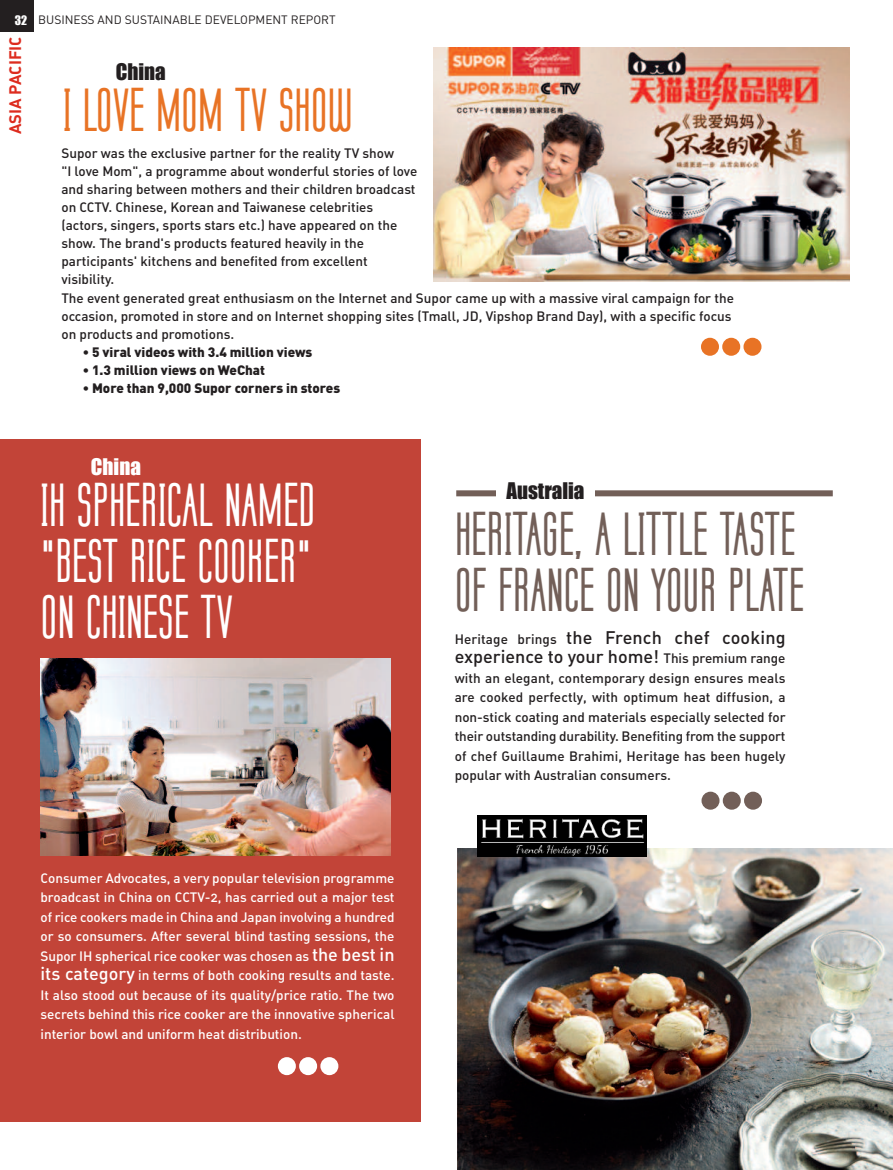
<style>
.page{position:relative;width:893px;height:1170px;background:#fff}
.page>*{position:absolute;margin:0;border:0;box-sizing:border-box;transform-origin:0 0}
.t1{font:700 51.3px/55.9px "Labtop";letter-spacing:.05em;color:#fff;text-align:justify}
.t2{font:700 51.3px/55.9px "Labtop";letter-spacing:.05em;color:#725f58}
.t3{font:700 51.3px "Labtop";letter-spacing:.05em;color:#e87325}
.t4{font:21px "Impact";color:#231f20}
.t5{font:21px "Impact";color:#fff}
.t6{font:18px/19.5px "DIN Medium Alternate";color:#231f20}
.t7{font:16.5px "DIN Bold Alternate";color:#dd2c1f}
.t8{font:13.5px/18px "DIN Medium Alternate";color:#231f20;text-align:justify}
.t9{font:13.5px/19.5px "DIN Medium Alternate";color:#fff;text-align:justify}
.t10{font:900 13.5px "DIN";color:#231f20}
.t11{font:12px "DIN";color:#231f20}
.t12{font:12px "Impact";color:#fff}
.s1{font-size:13.5px}
.s2{font-size:18px}
</style>
<div class="page">
<div style="left:0;top:439px;width:421px;height:682px;background:#c24438"></div>
<div style="left:278px;top:1057px;width:18px;height:18px;background:#fff;border-radius:50%"></div>
<div style="left:299px;top:1057px;width:18px;height:18px;background:#fff;border-radius:50%"></div>
<div style="left:320px;top:1057px;width:18px;height:18px;background:#fff;border-radius:50%"></div>
<div style="left:701px;top:791px;width:18px;height:18px;background:#725f58;border-radius:50%"></div>
<div style="left:723px;top:791px;width:18px;height:18px;background:#725f58;border-radius:50%"></div>
<div style="left:744px;top:791px;width:18px;height:18px;background:#725f58;border-radius:50%"></div>
<div style="left:456px;top:490px;width:377px;height:6px;background:#725f58"></div>
<div style="left:0;top:0;width:33px;height:32px;background:#231f20"></div>
<img style="left:433px;top:47px;width:416px;height:234px">
<img style="left:40px;top:658px;width:350px;height:197px">
<img style="left:458px;top:848px;width:435px;height:321px">
<img style="left:477px;top:815px;width:169px;height:41px">
<div style="left:701px;top:338px;width:18px;height:18px;background:#e87325;border-radius:50%"></div>
<div style="left:722px;top:338px;width:18px;height:18px;background:#e87325;border-radius:50%"></div>
<div style="left:743px;top:338px;width:18px;height:18px;background:#e87325;border-radius:50%"></div>
<div style="left:496px;top:482px;width:99px;height:24px;background:#fff"></div>
<p class="t12" style="left:15px;top:13px;width:14px">32</p>
<p class="t7" style="left:9px;top:134px;width:99px;rotate:-90deg">ASIA PACIFIC</p>
<p class="t11" style="left:38px;top:15px;width:299px">BUSINESS AND SUSTAINABLE DEVELOPMENT REPORT</p>
<h2 class="t4" style="left:116px;top:59px;width:51px">china</h2>
<h1 class="t3" style="left:65px;top:78px;width:289px">I LOVE MOM TV SHOW</h1>
<p class="t8" style="left:61px;top:146px;width:674px;text-align:left">Supor was the exclusive partner for the reality TV show<br>"I love Mom", a programme about wonderful stories of love<br>and sharing between mothers and their children broadcast<br>on CCTV. Chinese, Korean and Taiwanese celebrities<br>(actors, singers, sports stars etc.) have appeared on the<br>show. The brand's products featured heavily in the<br>participants' kitchens and benefited from excellent<br>visibility.<br>The event generated great enthusiasm on the Internet and Supor came up with a massive viral campaign for the occasion, promoted in store and on Internet shopping sites (Tmall, JD, Vipshop Brand Day), with a specific focus on products and promotions.</p>
<p class="t10" style="left:83px;top:347px;width:231px">• 5 viral videos with 3.4 million views</p>
<p class="t10" style="left:83px;top:365px;width:184px">• 1.3 million views on WeChat</p>
<p class="t10" style="left:83px;top:383px;width:259px">• More than 9,000 Supor corners in stores</p>
<h2 class="t5" style="left:91px;top:454px;width:51px">china</h2>
<h1 class="t1" style="left:42px;top:478px;width:273px">IH SPHERICAL NAMED "BEST RICE COOKER" ON CHINESE TV</h1>
<h2 class="t4" style="left:506px;top:478px;width:80px">Australia</h2>
<h1 class="t2" style="left:456px;top:507px;width:348px">HERITAGE, A LITTLE TASTE<br>OF FRANCE ON YOUR PLATE</h1>
<h3 class="t6" style="left:455px;top:629px;width:332px"><span class="s1">Heritage brings</span> the French chef cooking experience to your home! <span class="s1">This premium range</span></h3>
<p class="t8" style="left:455px;top:669px;width:332px;line-height:19.5px">with an elegant, contemporary design ensures meals are cooked perfectly, with optimum heat diffusion, a non-stick coating and materials especially selected for their outstanding durability. Benefiting from the support of chef Guillaume Brahimi, Heritage has been hugely popular with Australian consumers.</p>
<p class="t9" style="left:41px;top:869px;width:356px">Consumer Advocates, a very popular television programme broadcast in China on CCTV-2, has carried out a major test of rice cookers made in China and Japan involving a hundred or so consumers. After several blind tasting sessions, the Supor IH spherical rice cooker was chosen as <span class="s2">the best in its category</span> in terms of both cooking results and taste.<br>It also stood out because of its quality/price ratio. The two secrets behind this rice cooker are the innovative spherical interior bowl and uniform heat distribution.</p>
</div>
